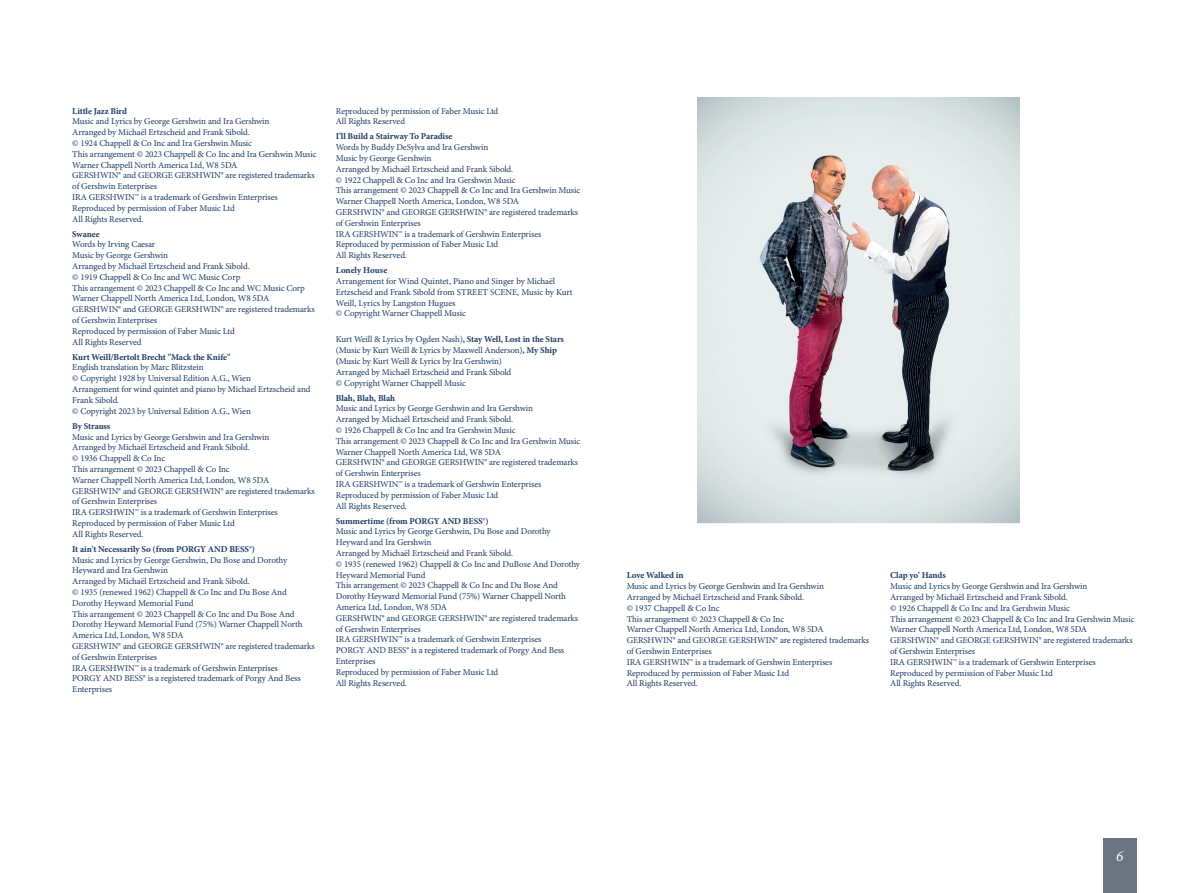
<style>
.page{position:relative;width:1191px;height:893px;background:#fff}
.page>*{position:absolute;margin:0;border:0;box-sizing:border-box;transform-origin:0 0}
.t1{font:italic 15px "Minion Pro";color:#fff}
.t2{font:9px/10.8px "Minion Pro";letter-spacing:-.01em;color:#1d3b63}
.t3{font:700 9px "Minion Pro";letter-spacing:-.01em;color:#1d3b63}
.s1{font-weight:700}
</style>
<div class="page">
<div style="left:1103px;top:838px;width:33px;height:55px;background:#6b7481"></div>
<img style="left:697px;top:98px;width:322px;height:425px">
<p class="t3" style="left:72px;top:104px;width:56px">Little Jazz Bird</p>
<p class="t2" style="left:72px;top:116px;width:246px">Music and Lyrics by George Gershwin and Ira Gershwin<br>Arranged by Michaël Ertzscheid and Frank Sibold.<br>© 1924 Chappell &amp; Co Inc and Ira Gershwin Music<br>This arrangement © 2023 Chappell &amp; Co Inc and Ira Gershwin Music Warner Chappell North America Ltd, W8 5DA<br>GERSHWIN® and GEORGE GERSHWIN® are registered trademarks of Gershwin Enterprises<br>IRA GERSHWIN™ is a trademark of Gershwin Enterprises Reproduced by permission of Faber Music Ltd<br>All Rights Reserved.</p>
<p class="t3" style="left:72px;top:227px;width:29px">Swanee</p>
<p class="t2" style="left:72px;top:239px;width:244px">Words by Irving Caesar<br>Music by George Gershwin<br>Arranged by Michaël Ertzscheid and Frank Sibold.<br>© 1919 Chappell &amp; Co Inc and WC Music Corp<br>This arrangement © 2023 Chappell &amp; Co Inc and WC Music Corp Warner Chappell North America Ltd, London, W8 5DA GERSHWIN® and GEORGE GERSHWIN® are registered trademarks of Gershwin Enterprises<br>Reproduced by permission of Faber Music Ltd<br>All Rights Reserved</p>
<p class="t3" style="left:72px;top:350px;width:160px">Kurt Weill/Bertolt Brecht "Mack the Knife"</p>
<p class="t2" style="left:72px;top:362px;width:240px">English translation by Marc Blitzstein<br>© Copyright 1928 by Universal Edition A.G., Wien<br>Arrangement for wind quintet and piano by Michael Ertzscheid and Frank Sibold.<br>© Copyright 2023 by Universal Edition A.G., Wien</p>
<p class="t3" style="left:72px;top:419px;width:40px">By Strauss</p>
<p class="t2" style="left:72px;top:431px;width:244px">Music and Lyrics by George Gershwin and Ira Gershwin<br>Arranged by Michaël Ertzscheid and Frank Sibold.<br>© 1936 Chappell &amp; Co Inc<br>This arrangement © 2023 Chappell &amp; Co Inc<br>Warner Chappell North America Ltd, London, W8 5DA GERSHWIN® and GEORGE GERSHWIN® are registered trademarks of Gershwin Enterprises<br>IRA GERSHWIN™ is a trademark of Gershwin Enterprises Reproduced by permission of Faber Music Ltd<br>All Rights Reserved.</p>
<p class="t3" style="left:72px;top:543px;width:184px">It ain't Necessarily So (from PORGY AND BESS®)</p>
<p class="t2" style="left:72px;top:554px;width:244px">Music and Lyrics by George Gershwin, Du Bose and Dorothy Heyward and Ira Gershwin<br>Arranged by Michaël Ertzscheid and Frank Sibold.<br>© 1935 (renewed 1962) Chappell &amp; Co Inc and Du Bose And Dorothy Heyward Memorial Fund<br>This arrangement © 2023 Chappell &amp; Co Inc and Du Bose And Dorothy Heyward Memorial Fund (75%) Warner Chappell North America Ltd, London, W8 5DA<br>GERSHWIN® and GEORGE GERSHWIN® are registered trademarks of Gershwin Enterprises<br>IRA GERSHWIN™ is a trademark of Gershwin Enterprises<br>PORGY AND BESS® is a registered trademark of Porgy And Bess Enterprises</p>
<p class="t2" style="left:336px;top:105px;width:164px">Reproduced by permission of Faber Music Ltd<br>All Rights Reserved</p>
<p class="t3" style="left:336px;top:130px;width:118px">I'll Build a Stairway To Paradise</p>
<p class="t2" style="left:336px;top:142px;width:246px">Words by Buddy DeSylva and Ira Gershwin<br>Music by George Gershwin<br>Arranged by Michaël Ertzscheid and Frank Sibold.<br>© 1922 Chappell &amp; Co Inc and Ira Gershwin Music<br>This arrangement © 2023 Chappell &amp; Co Inc and Ira Gershwin Music Warner Chappell North America, London, W8 5DA<br>GERSHWIN® and GEORGE GERSHWIN® are registered trademarks of Gershwin Enterprises<br>IRA GERSHWIN™ is a trademark of Gershwin Enterprises Reproduced by permission of Faber Music Ltd<br>All Rights Reserved.</p>
<p class="t3" style="left:336px;top:264px;width:53px">Lonely House</p>
<p class="t2" style="left:336px;top:276px;width:238px">Arrangement for Wind Quintet, Piano and Singer by Michaël Ertzscheid and Frank Sibold from STREET SCENE, Music by Kurt Weill, Lyrics by Langston Hugues<br>© Copyright Warner Chappell Music</p>
<p class="t2" style="left:336px;top:334px;width:230px">Kurt Weill &amp; Lyrics by Ogden Nash)<span class="s1">, Stay Well, Lost in the Stars </span>(Music by Kurt Weill &amp; Lyrics by Maxwell Anderson)<span class="s1">, My Ship (</span>Music by Kurt Weill &amp; Lyrics by Ira Gershwin)<br>Arranged by Michaël Ertzscheid and Frank Sibold<br>© Copyright Warner Chappell Music</p>
<p class="t3" style="left:336px;top:391px;width:61px">Blah, Blah, Blah</p>
<p class="t2" style="left:336px;top:403px;width:246px">Music and Lyrics by George Gershwin and Ira Gershwin<br>Arranged by Michaël Ertzscheid and Frank Sibold.<br>© 1926 Chappell &amp; Co Inc and Ira Gershwin Music<br>This arrangement © 2023 Chappell &amp; Co Inc and Ira Gershwin Music Warner Chappell North America Ltd, W8 5DA<br>GERSHWIN® and GEORGE GERSHWIN® are registered trademarks of Gershwin Enterprises<br>IRA GERSHWIN™ is a trademark of Gershwin Enterprises Reproduced by permission of Faber Music Ltd<br>All Rights Reserved.</p>
<p class="t3" style="left:336px;top:514px;width:154px">Summertime (from PORGY AND BESS®)</p>
<p class="t2" style="left:336px;top:526px;width:246px">Music and Lyrics by George Gershwin, Du Bose and Dorothy Heyward and Ira Gershwin<br>Arranged by Michaël Ertzscheid and Frank Sibold.<br>© 1935 (renewed 1962) Chappell &amp; Co Inc and DuBose And Dorothy Heyward Memorial Fund<br>This arrangement © 2023 Chappell &amp; Co Inc and Du Bose And Dorothy Heyward Memorial Fund (75%) Warner Chappell North America Ltd, London, W8 5DA<br>GERSHWIN® and GEORGE GERSHWIN® are registered trademarks of Gershwin Enterprises<br>IRA GERSHWIN™ is a trademark of Gershwin Enterprises<br>PORGY AND BESS® is a registered trademark of Porgy And Bess Enterprises<br>Reproduced by permission of Faber Music Ltd<br>All Rights Reserved.</p>
<p class="t3" style="left:626px;top:569px;width:58px">Love Walked in</p>
<p class="t2" style="left:626px;top:581px;width:244px">Music and Lyrics by George Gershwin and Ira Gershwin<br>Arranged by Michaël Ertzscheid and Frank Sibold.<br>© 1937 Chappell &amp; Co Inc<br>This arrangement © 2023 Chappell &amp; Co Inc<br>Warner Chappell North America Ltd, London, W8 5DA GERSHWIN® and GEORGE GERSHWIN® are registered trademarks of Gershwin Enterprises<br>IRA GERSHWIN™ is a trademark of Gershwin Enterprises Reproduced by permission of Faber Music Ltd<br>All Rights Reserved.</p>
<p class="t3" style="left:890px;top:569px;width:57px">Clap yo' Hands</p>
<p class="t2" style="left:890px;top:581px;width:246px">Music and Lyrics by George Gershwin and Ira Gershwin<br>Arranged by Michaël Ertzscheid and Frank Sibold.<br>© 1926 Chappell &amp; Co Inc and Ira Gershwin Music<br>This arrangement © 2023 Chappell &amp; Co Inc and Ira Gershwin Music Warner Chappell North America Ltd, London, W8 5DA GERSHWIN® and GEORGE GERSHWIN® are registered trademarks of Gershwin Enterprises<br>IRA GERSHWIN™ is a trademark of Gershwin Enterprises Reproduced by permission of Faber Music Ltd<br>All Rights Reserved.</p>
<h1 class="t1" style="left:1116px;top:846px;width:9px">6</h1>
</div>
